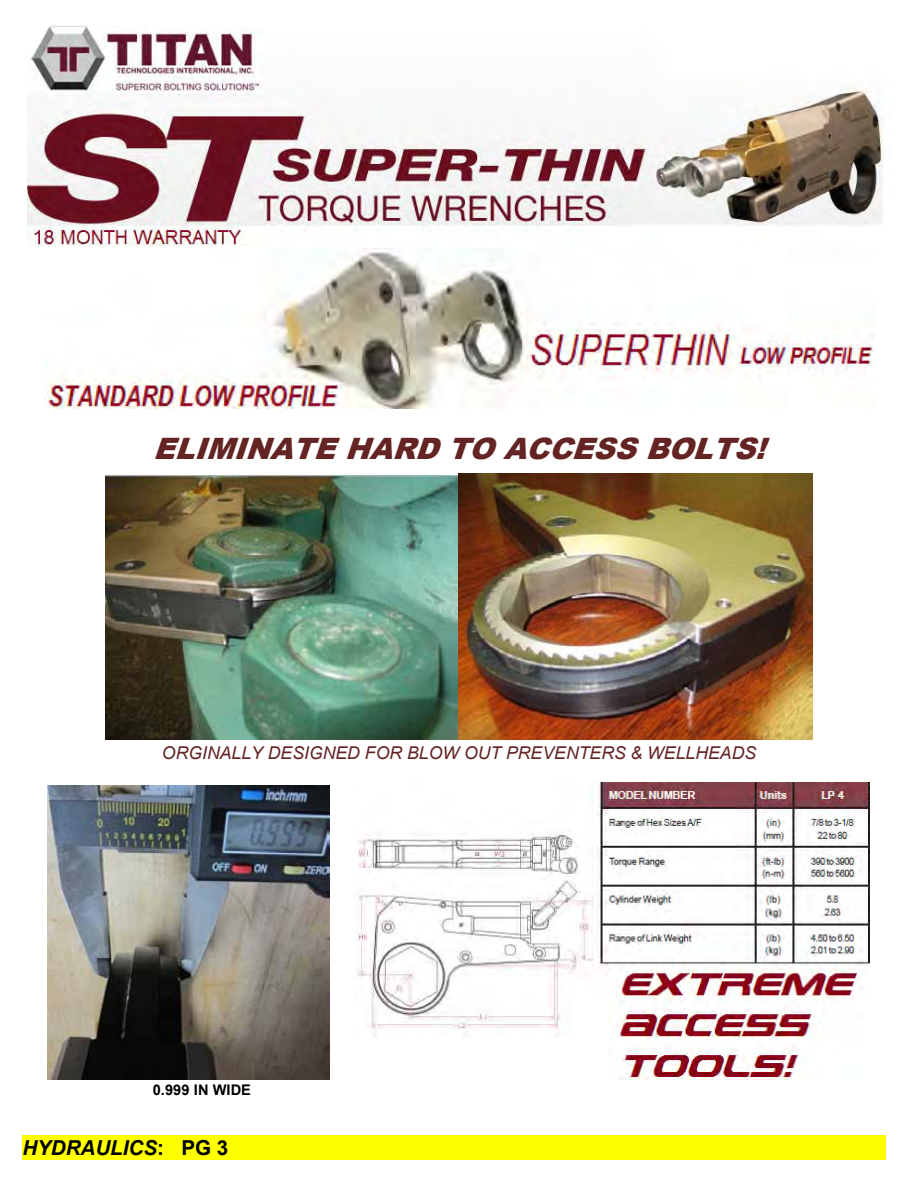
<style>
.page{position:relative;width:918px;height:1188px;background:#fff}
.page>*{position:absolute;margin:0;border:0;box-sizing:border-box;transform-origin:0 0}
.t1{font:italic 900 29.4px "Arial";color:#632423}
.t2{font:italic 700 20.7px "Arial";letter-spacing:-.005em;color:#000}
.t3{font:italic 17.7px "Arial";color:#632423}
.t4{font:700 14.7px "Arial";color:#000}
.s1{font-style:normal}
</style>
<div class="page">
<img style="left:27px;top:26px;width:857px;height:219px">
<img style="left:45px;top:248px;width:829px;height:160px">
<img style="left:106px;top:474px;width:707px;height:266px">
<img style="left:48px;top:785px;width:281px;height:294px">
<img style="left:357px;top:782px;width:513px;height:297px">
<div style="left:22px;top:1135px;width:864px;height:25px;background:#ff0"></div>
<svg style="left:27px;top:25px;width:36px;height:46px"></svg>
<h1 class="t1" style="left:153px;top:427px;width:627px">ELIMINATEHARDTOACCESSBOLTS!</h1>
<p class="t3" style="left:162px;top:741px;width:596px">ORGINALLY DESIGNED FOR BLOW OUT PREVENTERS &amp; WELLHEADS</p>
<p class="t4" style="left:153px;top:1080px;width:100px">0.999 IN WIDE</p>
<p class="t2" style="left:22px;top:1134px;width:208px">HYDRAULICS<span class="s1">: PG 3</span></p>
</div>
